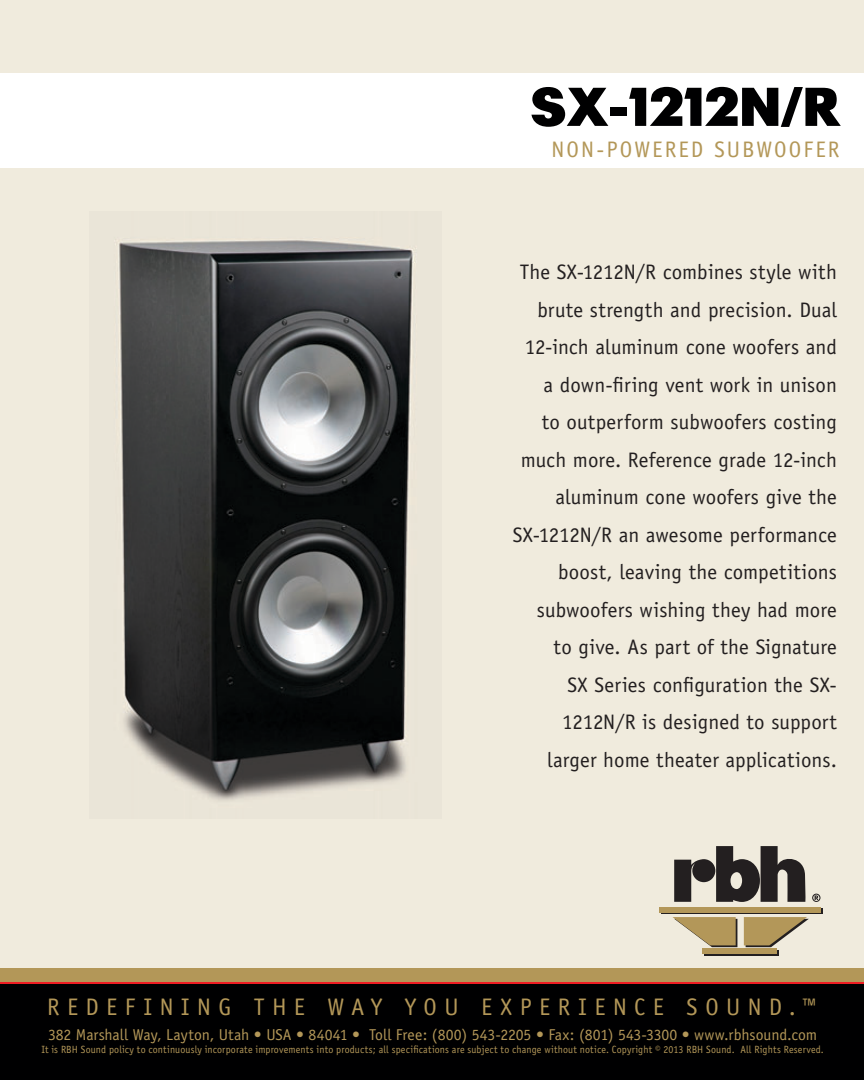
<style>
.page{position:relative;width:864px;height:1080px;background:#fff}
.page>*{position:absolute;margin:0;border:0;box-sizing:border-box;transform-origin:0 0}
.t1{font:900 54px "Plak";letter-spacing:.03em;color:#000001}
.t2{font:24px "Officina Sans";letter-spacing:.31em;color:#b39758}
.t3{font:22.5px "Officina Sans";letter-spacing:.09em;color:#b39758}
.t4{font:21px/37.5px "Officina Sans";letter-spacing:.005em;color:#231f20;text-align:right}
.t5{font:15.75px "Officina Sans";color:#b39758}
.t6{font:10.5px "Officina Sans";letter-spacing:.015em;color:#b39758;scale:.95 1}
</style>
<div class="page">
<div style="left:0;top:0;width:864px;height:971px;background:#f0ebdd"></div>
<div style="left:0;top:73px;width:864px;height:94px;background:#fff"></div>
<div style="left:0;top:976px;width:864px;height:104px;background:#000001"></div>
<div style="left:0;top:979px;width:864px;height:5px;background:#ee1d23"></div>
<div style="left:0;top:968px;width:864px;height:14px;background:#b39758"></div>
<div style="left:661px;top:909px;width:161px;height:5px;background:#b39759"></div>
<div style="left:659px;top:907px;width:161px;height:5px;background:#b39759"></div>
<div style="left:704px;top:950px;width:75px;height:6px;background:#231f20"></div>
<div style="left:703px;top:948px;width:74px;height:6px;background:#b39759"></div>
<svg style="left:744px;top:917px;width:65px;height:30px"></svg>
<svg style="left:672px;top:917px;width:65px;height:30px"></svg>
<svg style="left:674px;top:846px;width:132px;height:56px"></svg>
<svg style="left:812px;top:894px;width:8px;height:8px"></svg>
<img style="left:114px;top:237px;width:303px;height:565px">
<h1 class="t1" style="left:531px;top:75px;width:310px">SX-1212N/R</h1>
<p class="t3" style="left:552px;top:136px;width:289px">NON-POWERED SUBWOOFER</p>
<p class="t4" style="left:513px;top:253px;width:326px">The SX-1212N/R combines style with brute strength and precision. Dual 12-inch aluminum cone woofers and a down-firing vent work in unison<br>to outperform subwoofers costing much more. Reference grade 12-inch aluminum cone woofers give the SX-1212N/R an awesome performance boost, leaving the competitions subwoofers wishing they had more<br>to give. As part of the Signature<br>SX Series configuration the SX-1212N/R is designed to support larger home theater applications.</p>
<p class="t2" style="left:47px;top:993px;width:773px">REDEFINING THE WAY YOU EXPERIENCE SOUND.™</p>
<p class="t5" style="left:48px;top:1025px;width:771px">382 Marshall Way, Layton, Utah • USA • 84041 • Toll Free: (800) 543-2205 • Fax: (801) 543-3300 • www.rbhsound.com</p>
<p class="t6" style="left:41px;top:1043px;width:825px">It is RBH Sound policy to continuously incorporate improvements into products; all specifications are subject to change without notice. Copyright © 2013 RBH Sound. All Rights Reserved.</p>
</div>
